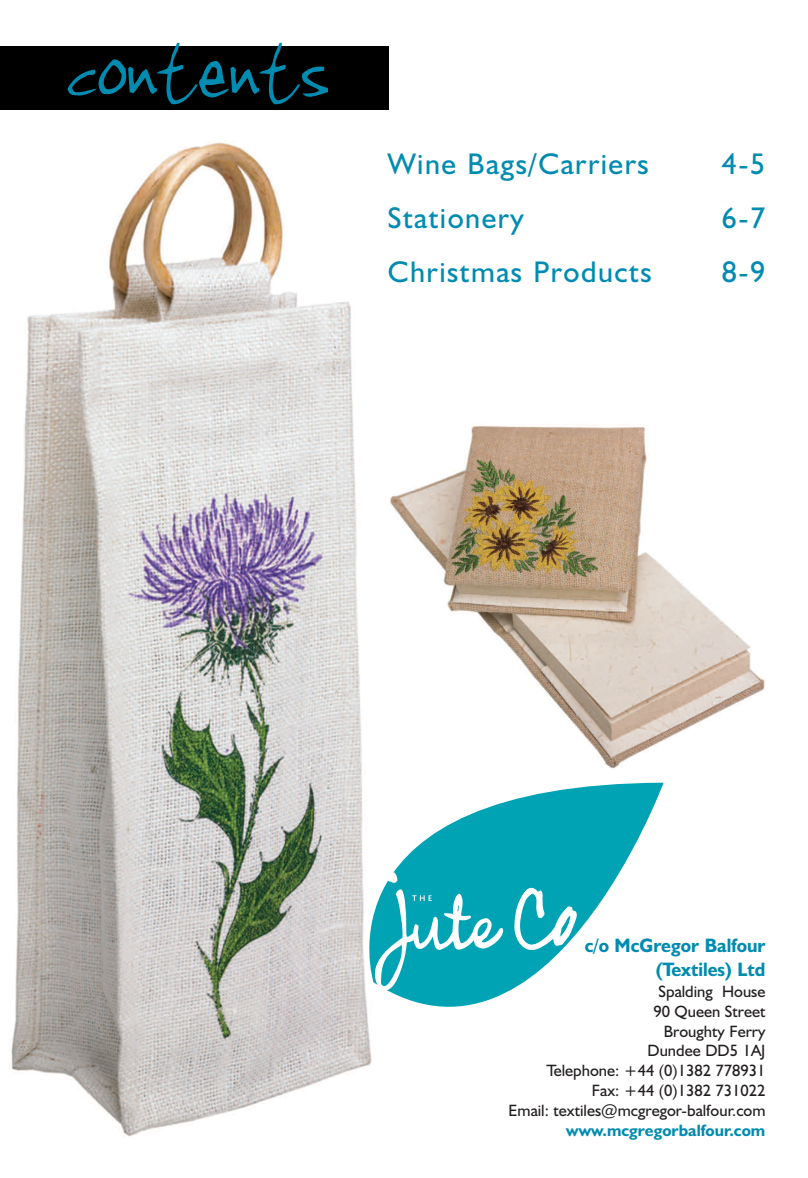
<style>
.page{position:relative;width:808px;height:1178px;background:#fff}
.page>*{position:absolute;margin:0;border:0;box-sizing:border-box;transform-origin:0 0}
.t1{font:97.5px "Jenkinsv 20";color:#008bb0}
.t2{font:30px "Humanist 521 BT";letter-spacing:.05em;color:#008bb0}
.t3{font:700 19.5px/23.4px "Humanist 521 BT";color:#008bb0;text-align:right;scale:.95 1}
.t4{font:16.5px/19.8px "Humanist 521 BT";color:#231f20;text-align:right}
.t5{font:700 16.5px "Humanist 521 BT";color:#008bb0}
</style>
<div class="page">
<img style="left:9px;top:142px;width:363px;height:995px">
<div style="left:0;top:46px;width:388px;height:64px;background:#000"></div>
<svg style="left:369px;top:783px;width:294px;height:224px"></svg>
<svg style="left:374px;top:872px;width:129px;height:118px"></svg>
<svg style="left:514px;top:888px;width:63px;height:62px"></svg>
<img style="left:388px;top:424px;width:377px;height:345px">
<h1 class="t1" style="left:63px;top:6px;width:264px">contents</h1>
<h2 class="t2" style="left:388px;top:153px;width:263px">Wine Bags/Carriers</h2>
<h2 class="t2" style="left:722px;top:153px;width:45px">4-5</h2>
<h2 class="t2" style="left:388px;top:207px;width:138px">Stationery</h2>
<h2 class="t2" style="left:722px;top:207px;width:45px">6-7</h2>
<h2 class="t2" style="left:388px;top:261px;width:265px">Christmas Products</h2>
<h2 class="t2" style="left:722px;top:261px;width:45px">8-9</h2>
<p class="t3" style="left:585px;top:936px;width:192px">c/o McGregor Balfour (Textiles) Ltd</p>
<p class="t4" style="left:509px;top:983px;width:258px">Spalding House<br>90 Queen Street<br>Broughty Ferry<br>Dundee DD5 1AJ<br>Telephone: +44 (0)1382 778931<br>Fax: +44 (0)1382 731022<br>Email: textiles@mcgregor-balfour.com</p>
<p class="t5" style="left:566px;top:1124px;width:201px">www.mcgregorbalfour.com</p>
</div>
